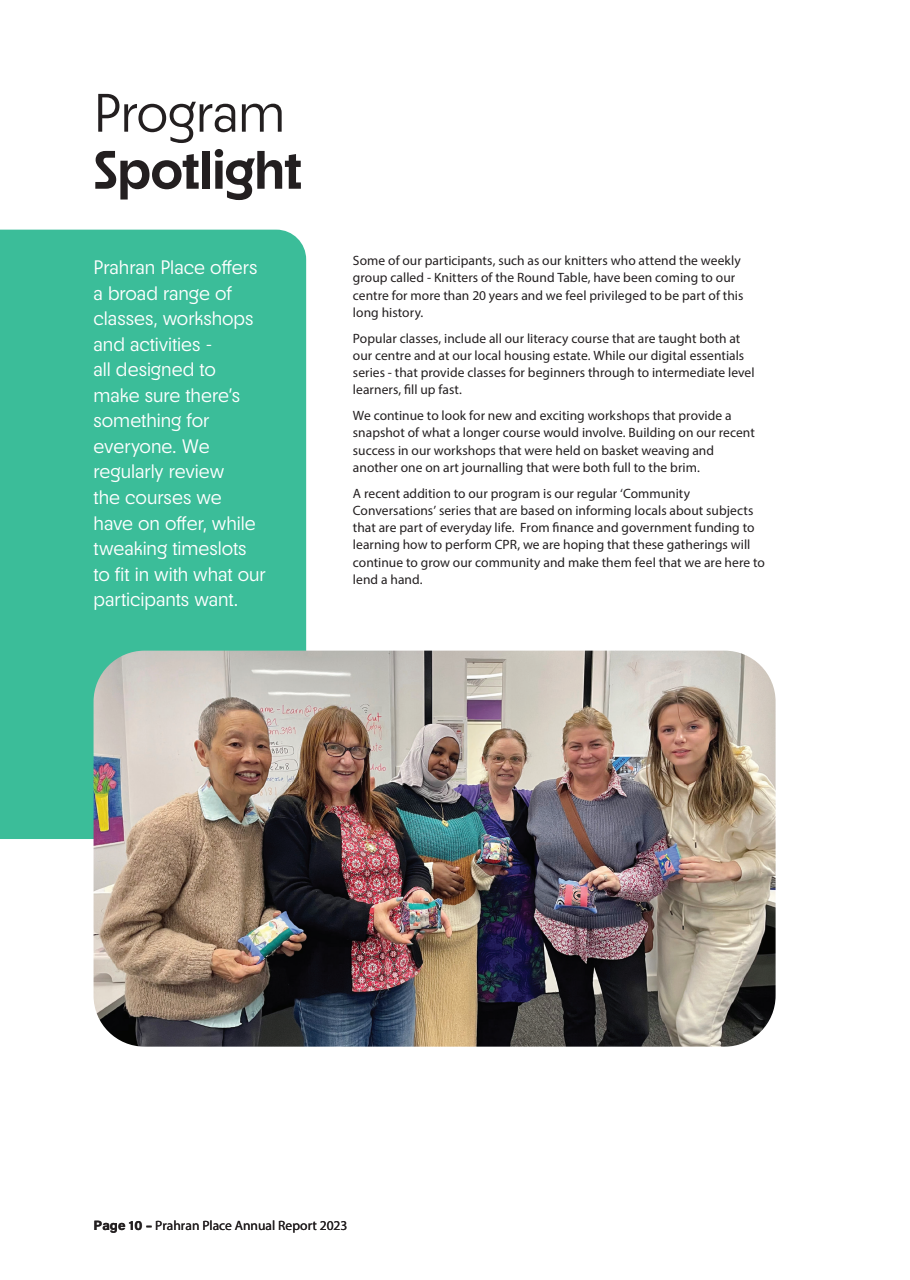
<style>
.page{position:relative;width:910px;height:1280px;background:#fff}
.page>*{position:absolute;margin:0;border:0;box-sizing:border-box;transform-origin:0 0}
.t1{font:700 54px "Neighbor";letter-spacing:-.005em;color:#231f20}
.t2{font:300 54px "Neighbor";letter-spacing:-.01em;color:#231f20}
.t3{font:300 19.5px/25.5px "Neighbor";color:#fff}
.t4{font:13.5px/17.2px "Myriad Pro";color:#231f20}
.s1{font-family:"Acumin Pro";font-weight:700}
</style>
<div class="page">
<div style="left:0;top:230px;width:306px;height:609px;background:#3bbd99"></div>
<img style="left:94px;top:651px;width:682px;height:396px">
<h1 class="t2" style="left:94px;top:82px;width:193px">Program</h1>
<h1 class="t1" style="left:94px;top:137px;width:210px">Spotlight</h1>
<p class="t3" style="left:94px;top:255px;width:174px">Prahran Place offers a broad range of classes, workshops and activities -<br>all designed to make sure there’s something for everyone. We regularly review<br>the courses we have on offer, while tweaking timeslots to fit in with what our participants want.</p>
<p class="t4" style="left:353px;top:252px;width:392px">Some of our participants, such as our knitters who attend the weekly group called - Knitters of the Round Table, have been coming to our centre for more than 20 years and we feel privileged to be part of this long history.</p>
<p class="t4" style="left:353px;top:329px;width:403px">Popular classes, include all our literacy course that are taught both at our centre and at our local housing estate. While our digital essentials series - that provide classes for beginners through to intermediate level learners, fill up fast.</p>
<p class="t4" style="left:353px;top:407px;width:403px">We continue to look for new and exciting workshops that provide a snapshot of what a longer course would involve. Building on our recent success in our workshops that were held on basket weaving and another one on art journalling that were both full to the brim.</p>
<p class="t4" style="left:353px;top:484px;width:413px">A recent addition to our program is our regular ‘Community Conversations’ series that are based on informing locals about subjects that are part of everyday life. From finance and government funding to learning how to perform CPR, we are hoping that these gatherings will continue to grow our community and make them feel that we are here to lend a hand.</p>
<p class="t4" style="left:94px;top:1216px;width:255px"><span class="s1">Page 10 –</span> Prahran Place Annual Report 2023</p>
</div>
